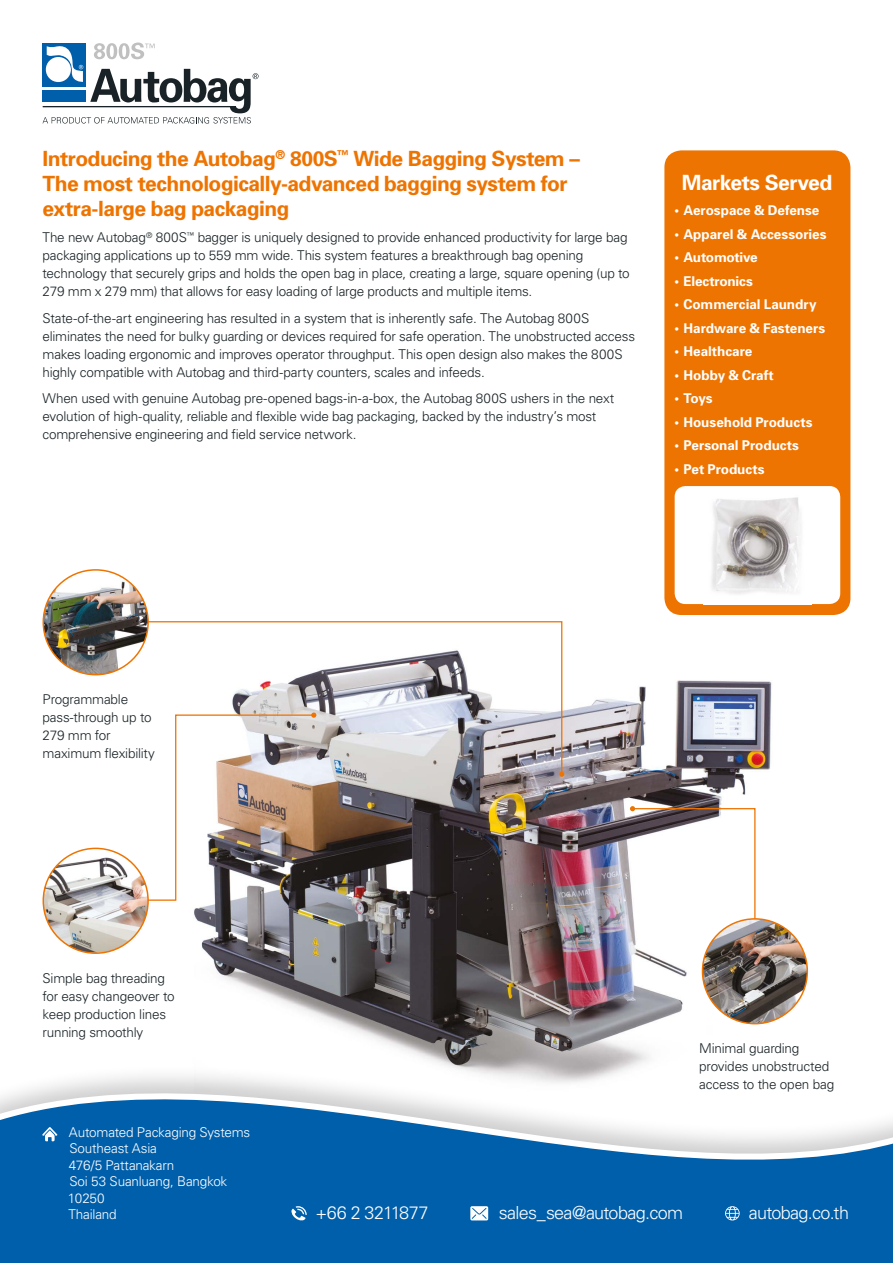
<style>
.page{position:relative;width:893px;height:1263px;background:#fff}
.page>*{position:absolute;margin:0;border:0;box-sizing:border-box;transform-origin:0 0}
.t1{font:700 21px/25.2px "Univers";letter-spacing:-.025em;color:#ee7402}
.t2{font:700 21px "Univers";letter-spacing:-.025em;color:#fff}
.t3{font:300 18px "Univers";letter-spacing:-.035em;color:#fff}
.t4{font:300 13.5px/18px "Univers";letter-spacing:-.015em;color:#192226}
.t5{font:700 13.5px "Univers";letter-spacing:-.005em;color:#fff}
.t6{font:300 13.5px/16.5px "Univers";letter-spacing:-.015em;color:#fff}
</style>
<div class="page">
<svg style="left:43px;top:43px;width:216px;height:81px"></svg>
<div style="left:664px;top:150px;width:186px;height:465px;background:#ee7402;border-radius:17px"></div>
<div style="left:675px;top:486px;width:165px;height:118px;background:#fff;border-radius:11px"></div>
<img style="left:711px;top:497px;width:90px;height:97px">
<img style="left:194px;top:680px;width:600px;height:384px">
<svg style="left:103px;top:621px;width:460px;height:154px"></svg>
<svg style="left:559px;top:772px;width:5px;height:5px"></svg>
<svg style="left:100px;top:712px;width:216px;height:189px"></svg>
<img style="left:43px;top:848px;width:105px;height:104px">
<div style="left:43px;top:848px;width:106px;height:106px;border:2px solid #ee7402;border-radius:50%"></div>
<svg style="left:630px;top:806px;width:126px;height:210px"></svg>
<img style="left:702px;top:919px;width:105px;height:105px;border-radius:52px">
<div style="left:702px;top:918px;width:106px;height:106px;border:2px solid #ee7402;border-radius:50%"></div>
<img style="left:43px;top:570px;width:105px;height:105px;border-radius:52px">
<div style="left:43px;top:569px;width:106px;height:106px;border:2px solid #ee7402;border-radius:50%"></div>
<div style="left:0;top:1064px;width:893px;height:199px;background:#000;opacity:.2"></div>
<svg style="left:0;top:1068px;width:893px;height:195px"></svg>
<svg style="left:42px;top:1127px;width:15px;height:14px"></svg>
<svg style="left:291px;top:1206px;width:16px;height:15px"></svg>
<svg style="left:470px;top:1206px;width:18px;height:14px"></svg>
<svg style="left:725px;top:1206px;width:15px;height:14px"></svg>
<h1 class="t1" style="left:43px;top:145px;width:539px">Introducing the Autobag<sup>®</sup> 800S<sup>™</sup> Wide Bagging System –<br>The most technologically-advanced bagging system for extra-large bag packaging</h1>
<p class="t4" style="left:43px;top:228px;width:589px">The new Autobag<sup>®</sup> 800S<sup>™</sup> bagger is uniquely designed to provide enhanced productivity for large bag packaging applications up to 559 mm wide. This system features a breakthrough bag opening technology that securely grips and holds the open bag in place, creating a large, square opening (up to 279 mm x 279 mm) that allows for easy loading of large products and multiple items.</p>
<p class="t4" style="left:43px;top:309px;width:594px">State-of-the-art engineering has resulted in a system that is inherently safe. The Autobag 800S eliminates the need for bulky guarding or devices required for safe operation. The unobstructed access makes loading ergonomic and improves operator throughput. This open design also makes the 800S highly compatible with Autobag and third-party counters, scales and infeeds.</p>
<p class="t4" style="left:43px;top:389px;width:573px">When used with genuine Autobag pre-opened bags-in-a-box, the Autobag 800S ushers in the next evolution of high-quality, reliable and flexible wide bag packaging, backed by the industry’s most comprehensive engineering and field service network.</p>
<h1 class="t2" style="left:682px;top:169px;width:152px">Markets Served</h1>
<p class="t5" style="left:674px;top:202px;width:147px">• Aerospace &amp; Defense</p>
<p class="t5" style="left:674px;top:225px;width:154px">• Apparel &amp; Accessories</p>
<p class="t5" style="left:674px;top:249px;width:85px">• Automotive</p>
<p class="t5" style="left:674px;top:272px;width:80px">• Electronics</p>
<p class="t5" style="left:674px;top:296px;width:144px">• Commercial Laundry</p>
<p class="t5" style="left:674px;top:319px;width:152px">• Hardware &amp; Fasteners</p>
<p class="t5" style="left:674px;top:343px;width:79px">• Healthcare</p>
<p class="t5" style="left:674px;top:366px;width:101px">• Hobby &amp; Craft</p>
<p class="t5" style="left:674px;top:390px;width:40px">• Toys</p>
<p class="t5" style="left:674px;top:413px;width:140px">• Household Products</p>
<p class="t5" style="left:674px;top:437px;width:126px">• Personal Products</p>
<p class="t5" style="left:674px;top:460px;width:92px">• Pet Products</p>
<p class="t4" style="left:43px;top:690px;width:114px">Programmable pass-through up to<br>279 mm for maximum flexibility</p>
<p class="t4" style="left:43px;top:968px;width:134px">Simple bag threading for easy changeover to keep production lines running smoothly</p>
<p class="t4" style="left:699px;top:1039px;width:136px">Minimal guarding provides unobstructed access to the open bag</p>
<p class="t6" style="left:68px;top:1123px;width:184px">Automated Packaging Systems<br>Southeast Asia<br>476/5 Pattanakarn<br>Soi 53 Suanluang, Bangkok<br>10250<br>Thailand</p>
<h2 class="t3" style="left:315px;top:1202px;width:114px">+66 2 3211877</h2>
<h2 class="t3" style="left:499px;top:1202px;width:186px">sales_sea@autobag.com</h2>
<h2 class="t3" style="left:749px;top:1202px;width:102px">autobag.co.th</h2>
</div>
